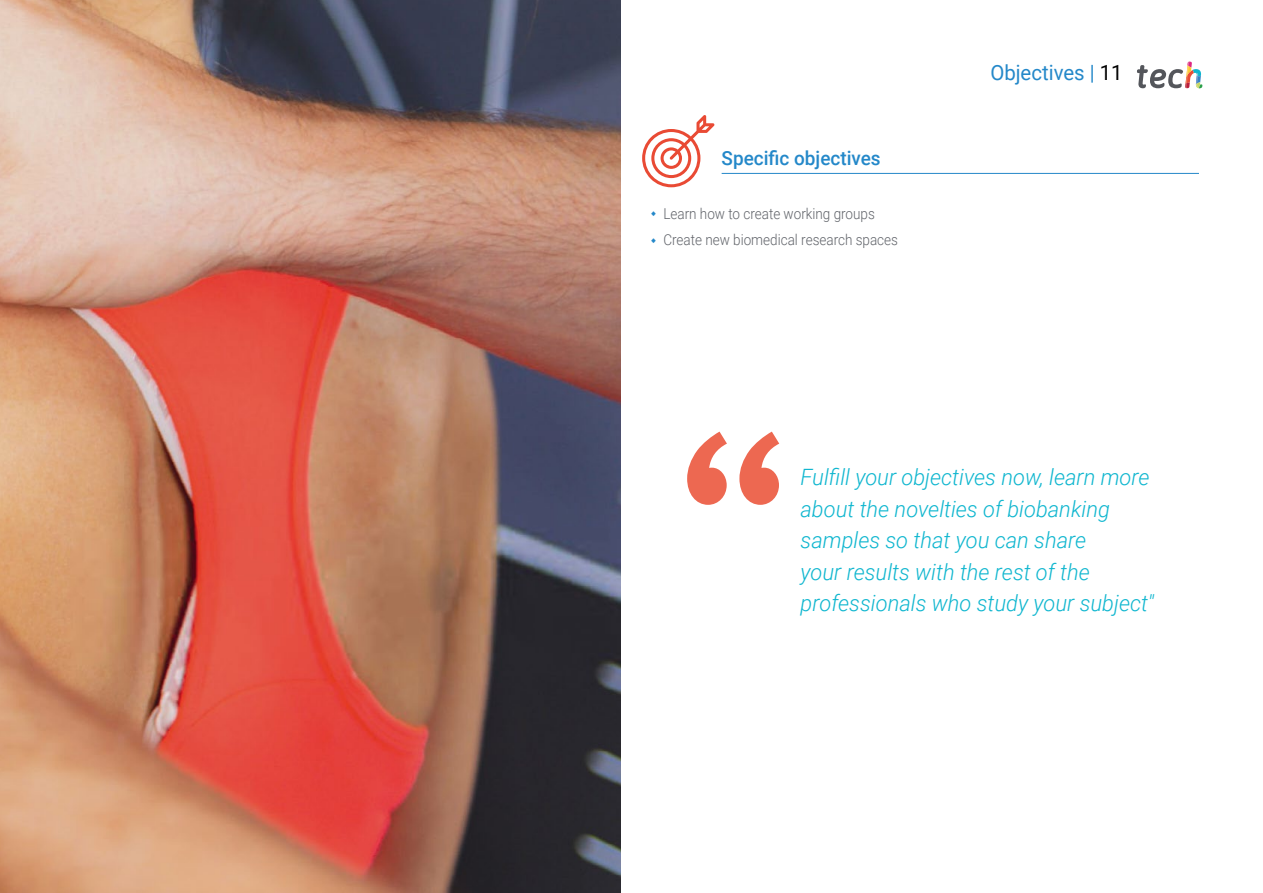
<style>
.page{position:relative;width:1263px;height:893px;background:#fff}
.page>*{position:absolute;margin:0;border:0;box-sizing:border-box;transform-origin:0 0}
.t1{font:italic 300 22.5px/31.5px "Roboto";color:#0fb6cf}
.t2{font:21px "Roboto";color:#2488c9}
.t3{font:500 19.5px "Roboto";color:#2488c9}
.t4{font:300 15px/26.7px "Roboto";color:#61646a;scale:.9 1}
.s1{color:#000}
</style>
<div class="page">
<svg style="left:642px;top:115px;width:72px;height:72px"></svg>
<hr style="left:722px;top:173px;width:477px;height:1px;background:#2488c9">
<img style="left:0;top:0;width:621px;height:893px">
<svg style="left:1137px;top:62px;width:65px;height:27px"></svg>
<svg style="left:687px;top:432px;width:92px;height:73px"></svg>
<p class="t3" style="left:722px;top:144px;width:161px">Specific objectives</p>
<p class="t4" style="left:663px;top:199px;width:262px">Learn how to create working groups<br>Create new biomedical research spaces</p>
<p class="t2" style="left:990px;top:57px;width:134px">Objectives | <span class="s1">11</span></p>
<p class="t1" style="left:800px;top:460px;width:355px">Fulfill your objectives now, learn more about the novelties of biobanking samples so that you can share<br>your results with the rest of the professionals who study your subject"</p>
</div>
